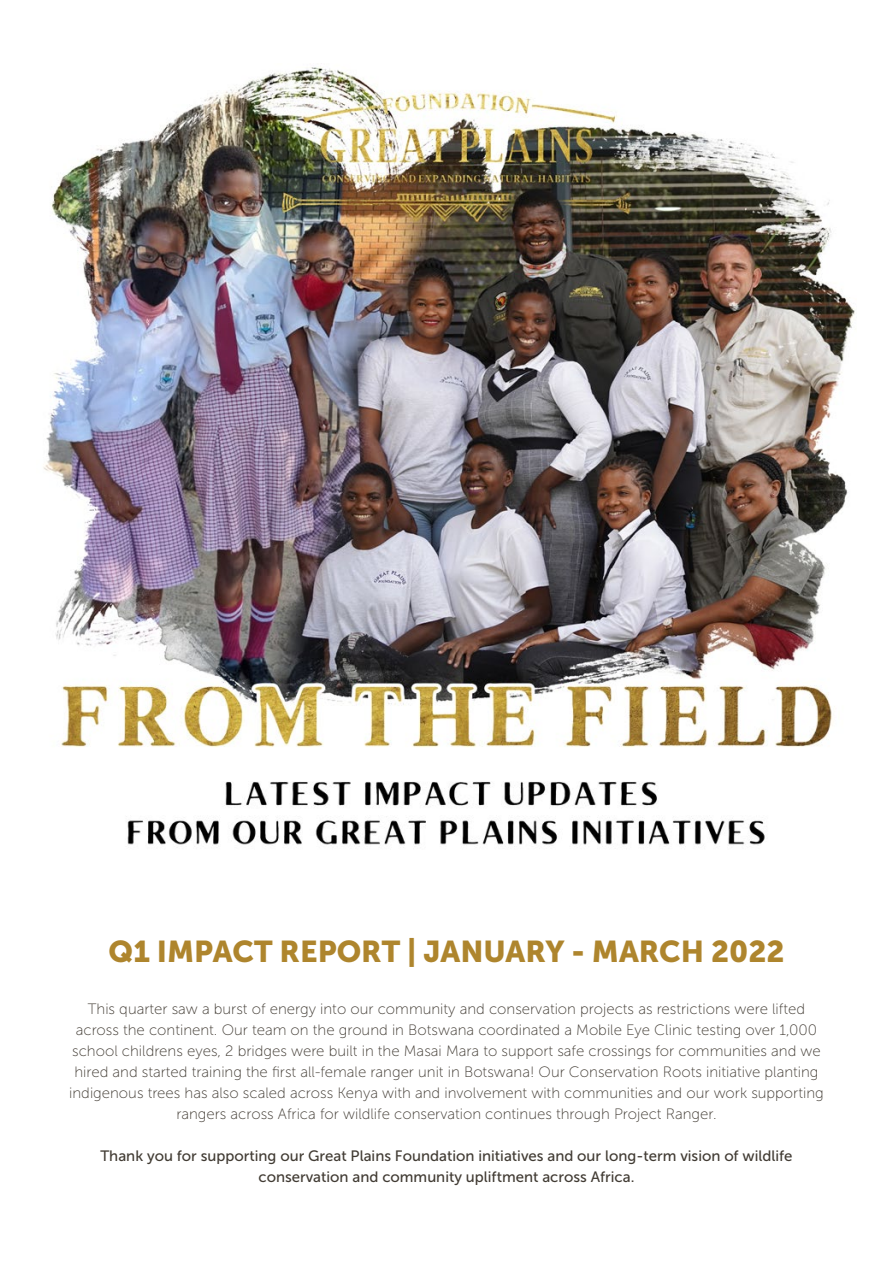
<style>
.page{position:relative;width:893px;height:1263px;background:#fff}
.page>*{position:absolute;margin:0;border:0;box-sizing:border-box;transform-origin:0 0}
.t1{font:30px "Museo Sans 900";color:#ae852d}
.t2{font:15px/21px "Museo Sans 100";color:#413b33;text-align:center}
.t3{font:15px/21px "Museo Sans 500";color:#413b33;text-align:center}
</style>
<div class="page">
<img style="left:43px;top:67px;width:812px;height:779px">
<h1 class="t1" style="left:109px;top:935px;width:677px">Q1 IMPACT REPORT | JANUARY - MARCH 2022</h1>
<p class="t2" style="left:69px;top:999px;width:756px">This quarter saw a burst of energy into our community and conservation projects as restrictions were lifted across the continent. Our team on the ground in Botswana coordinated a Mobile Eye Clinic testing over 1,000 school childrens eyes, 2 bridges were built in the Masai Mara to support safe crossings for communities and we hired and started training the first all-female ranger unit in Botswana! Our Conservation Roots initiative planting indigenous trees has also scaled across Kenya with and involvement with communities and our work supporting rangers across Africa for wildlife conservation continues through Project Ranger.</p>
<p class="t3" style="left:100px;top:1145px;width:694px">Thank you for supporting our Great Plains Foundation initiatives and our long-term vision of wildlife conservation and community upliftment across Africa.</p>
</div>
